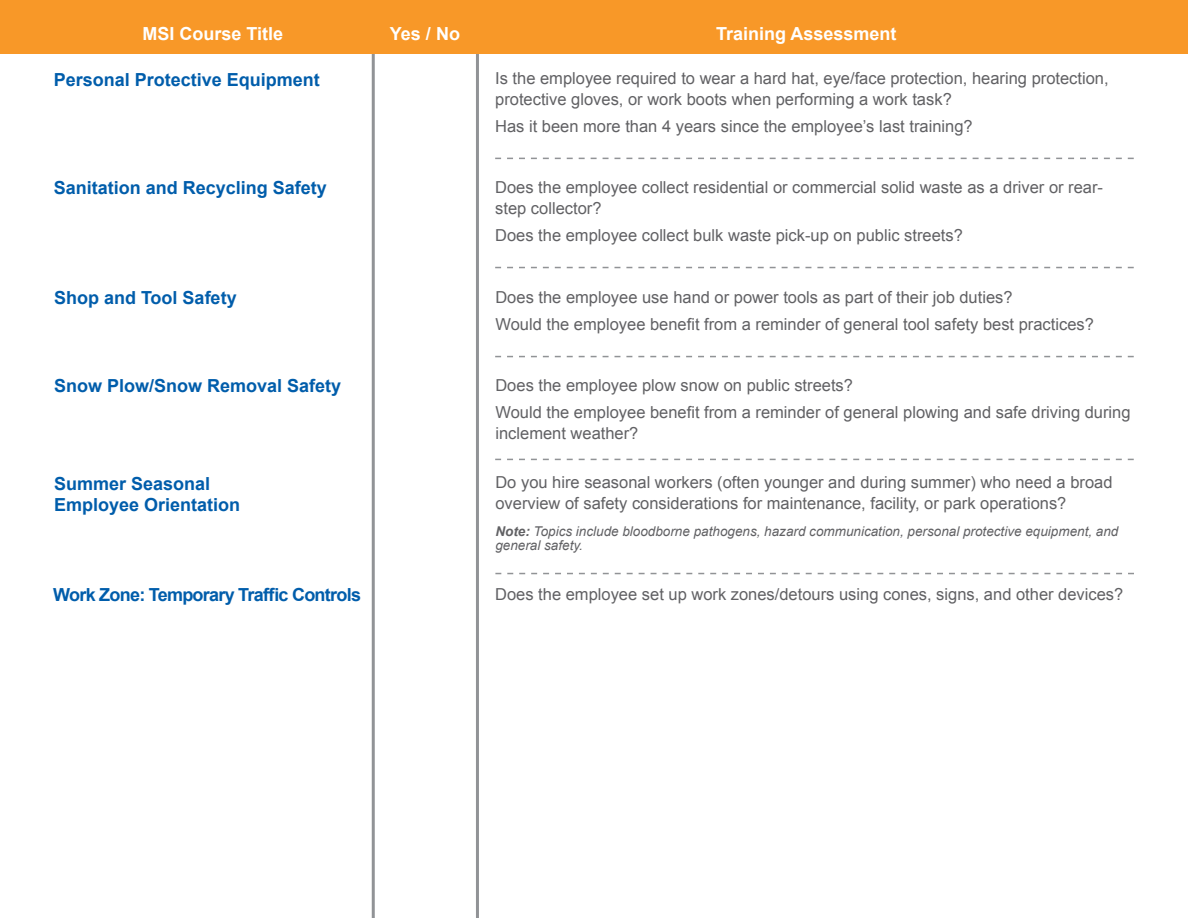
<style>
.page{position:relative;width:1188px;height:918px;background:#fff}
.page>*{position:absolute;margin:0;border:0;box-sizing:border-box;transform-origin:0 0}
.t1{font:700 18px/21px "Arial";color:#005dab}
.t2{font:700 18px "Arial";color:#fff}
.t3{font:700 18px "Arial";letter-spacing:-.04em;color:#005dab}
.t4{font:16.5px/21px "Arial";color:#616164}
.t5{font:italic 13.5px/13.5px "Arial";color:#616164}
.s1{font-weight:700}
</style>
<div class="page">
<hr style="left:372px;top:43px;width:3px;height:875px;background:#919396">
<hr style="left:476px;top:43px;width:3px;height:875px;background:#919396">
<div style="left:0;top:0;width:1188px;height:54px;background:#f89828"></div>
<svg style="left:495px;top:158px;width:639px;height:1px"></svg>
<svg style="left:495px;top:267px;width:639px;height:1px"></svg>
<svg style="left:495px;top:356px;width:639px;height:1px"></svg>
<svg style="left:495px;top:459px;width:639px;height:1px"></svg>
<svg style="left:495px;top:573px;width:639px;height:1px"></svg>
<p class="t2" style="left:142px;top:22px;width:142px">MSI Course Title</p>
<p class="t2" style="left:390px;top:22px;width:72px">Yes / No</p>
<p class="t2" style="left:716px;top:22px;width:182px">Training Assessment</p>
<p class="t1" style="left:54px;top:69px;width:268px">Personal Protective Equipment</p>
<p class="t4" style="left:495px;top:68px;width:615px">Is the employee required to wear a hard hat, eye/face protection, hearing protection, protective gloves, or work boots when performing a work task?</p>
<p class="t4" style="left:495px;top:116px;width:479px">Has it been more than 4 years since the employee’s last training?</p>
<p class="t1" style="left:54px;top:178px;width:275px">Sanitation and Recycling Safety</p>
<p class="t4" style="left:495px;top:177px;width:609px">Does the employee collect residential or commercial solid waste as a driver or rear&shy;step collector?</p>
<p class="t4" style="left:495px;top:225px;width:469px">Does the employee collect bulk waste pick-up on public streets?</p>
<p class="t1" style="left:54px;top:288px;width:184px">Shop and Tool Safety</p>
<p class="t4" style="left:495px;top:287px;width:519px">Does the employee use hand or power tools as part of their job duties?</p>
<p class="t4" style="left:495px;top:314px;width:600px">Would the employee benefit from a reminder of general tool safety best practices?</p>
<p class="t1" style="left:54px;top:376px;width:289px">Snow Plow/Snow Removal Safety</p>
<p class="t4" style="left:495px;top:375px;width:359px">Does the employee plow snow on public streets?</p>
<p class="t4" style="left:495px;top:402px;width:637px">Would the employee benefit from a reminder of general plowing and safe driving during inclement weather?</p>
<p class="t1" style="left:54px;top:473px;width:188px">Summer Seasonal<br>Employee Orientation</p>
<p class="t4" style="left:495px;top:472px;width:619px">Do you hire seasonal workers (often younger and during summer) who need a broad overview of safety considerations for maintenance, facility, or park operations?</p>
<p class="t5" style="left:495px;top:525px;width:625px"><span class="s1">Note:</span> Topics include bloodborne pathogens, hazard communication, personal protective equipment, and general safety.</p>
<p class="t3" style="left:53px;top:583px;width:309px">Work Zone: Temporary Traffic Controls</p>
<p class="t4" style="left:495px;top:584px;width:630px">Does the employee set up work zones/detours using cones, signs, and other devices?</p>
</div>
